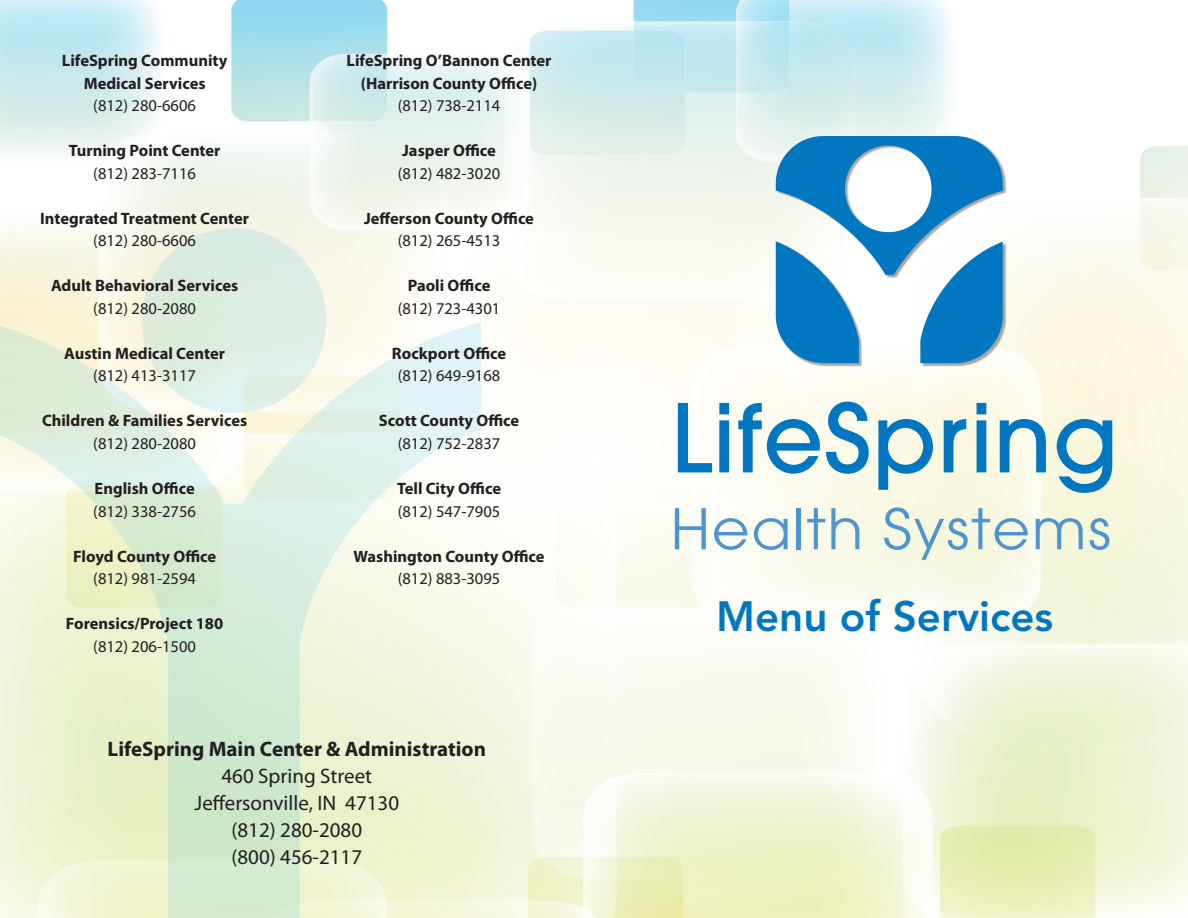
<style>
.page{position:relative;width:1188px;height:918px;background:#fff}
.page>*{position:absolute;margin:0;border:0;box-sizing:border-box;transform-origin:0 0}
.t1{font:800 42px "Avenir";color:#0077c0}
.t2{font:21px/27px "Myriad Pro";color:#231f20;text-align:center}
.t3{font:700 21px "Myriad Pro";color:#231f20}
.t4{font:700 16.5px/22.5px "Myriad Pro";color:#231f20;text-align:center}
.t5{font:16.5px "Myriad Pro";color:#231f20}
</style>
<div class="page">
<img style="left:939px;top:917px;width:157px;height:1px">
<img style="left:725px;top:367px;width:187px;height:243px">
<img style="left:736px;top:22px;width:118px;height:139px">
<img style="left:703px;top:599px;width:173px;height:25px">
<div style="left:692px;top:346px;width:115px;height:165px;background:#fefcf5"></div>
<div style="left:505px;top:233px;width:270px;height:67px;background:#fcfbf4"></div>
<img style="left:902px;top:777px;width:30px;height:139px">
<img style="left:583px;top:776px;width:33px;height:80px">
<img style="left:912px;top:236px;width:275px;height:407px">
<img style="left:481px;top:901px;width:102px;height:16px">
<div style="left:616px;top:511px;width:76px;height:88px;background:#fafbee"></div>
<img style="left:692px;top:511px;width:19px;height:88px">
<img style="left:561px;top:599px;width:142px;height:9px">
<svg style="left:697px;top:599px;width:13px;height:7px"></svg>
<img style="left:674px;top:483px;width:37px;height:28px">
<img style="left:555px;top:483px;width:61px;height:122px">
<img style="left:231px;top:0;width:156px;height:121px">
<img style="left:310px;top:54px;width:77px;height:67px">
<img style="left:633px;top:0;width:156px;height:93px">
<img style="left:736px;top:0;width:53px;height:22px">
<img style="left:529px;top:31px;width:156px;height:124px">
<img style="left:633px;top:31px;width:52px;height:62px">
<img style="left:939px;top:825px;width:156px;height:92px">
<img style="left:1139px;top:146px;width:48px;height:124px">
<img style="left:616px;top:877px;width:67px;height:40px">
<img style="left:542px;top:856px;width:141px;height:21px">
<img style="left:527px;top:857px;width:56px;height:51px">
<img style="left:583px;top:877px;width:33px;height:40px">
<img style="left:583px;top:908px;width:22px;height:9px">
<div style="left:142px;top:228px;width:184px;height:185px;background:#dbede1;border-radius:50%"></div>
<svg style="left:0;top:322px;width:481px;height:595px;background:#e6f1db"></svg>
<svg style="left:678px;top:403px;width:34px;height:69px"></svg>
<svg style="left:719px;top:403px;width:10px;height:69px"></svg>
<svg style="left:738px;top:403px;width:82px;height:70px"></svg>
<svg style="left:826px;top:401px;width:42px;height:72px;background:#82bad5"></svg>
<svg style="left:878px;top:419px;width:54px;height:70px;background:#8abed3"></svg>
<svg style="left:943px;top:419px;width:23px;height:53px"></svg>
<svg style="left:976px;top:403px;width:10px;height:69px"></svg>
<svg style="left:999px;top:419px;width:46px;height:53px;background:#81bad5"></svg>
<svg style="left:1056px;top:419px;width:56px;height:73px;background:#7cb7ce"></svg>
<svg style="left:675px;top:508px;width:30px;height:41px"></svg>
<svg style="left:714px;top:518px;width:33px;height:31px"></svg>
<svg style="left:754px;top:518px;width:33px;height:31px"></svg>
<hr style="left:796px;top:508px;width:4px;height:41px;background:#4e95d0">
<svg style="left:807px;top:508px;width:18px;height:41px"></svg>
<svg style="left:831px;top:508px;width:28px;height:41px"></svg>
<svg style="left:884px;top:507px;width:143px;height:52px;background:#d3e3dd"></svg>
<svg style="left:1035px;top:518px;width:47px;height:31px"></svg>
<svg style="left:1089px;top:518px;width:20px;height:31px"></svg>
<div style="left:777px;top:137px;width:229px;height:230px;background:#231f20;opacity:.4"></div>
<svg style="left:775px;top:136px;width:227px;height:227px"></svg>
<p class="t4" style="left:62px;top:49px;width:167px">LifeSpring Community<br>Medical Services</p>
<p class="t5" style="left:93px;top:95px;width:104px">(812) 280-6606</p>
<p class="t4" style="left:69px;top:139px;width:153px">Turning Point Center</p>
<p class="t5" style="left:93px;top:163px;width:104px">(812) 283-7116</p>
<p class="t4" style="left:40px;top:206px;width:210px">Integrated Treatment Center</p>
<p class="t5" style="left:93px;top:230px;width:104px">(812) 280-6606</p>
<p class="t4" style="left:51px;top:274px;width:189px">Adult Behavioral Services</p>
<p class="t5" style="left:93px;top:298px;width:104px">(812) 280-2080</p>
<p class="t4" style="left:64px;top:341px;width:162px">Austin Medical Center</p>
<p class="t5" style="left:93px;top:365px;width:104px">(812) 413-3117</p>
<p class="t4" style="left:42px;top:409px;width:207px">Children &amp; Families Services</p>
<p class="t5" style="left:93px;top:433px;width:104px">(812) 280-2080</p>
<p class="t4" style="left:94px;top:476px;width:102px">English Office</p>
<p class="t5" style="left:93px;top:500px;width:104px">(812) 338-2756</p>
<p class="t4" style="left:73px;top:544px;width:145px">Floyd County Office</p>
<p class="t5" style="left:93px;top:568px;width:104px">(812) 981-2594</p>
<p class="t4" style="left:66px;top:611px;width:159px">Forensics/Project 180</p>
<p class="t5" style="left:93px;top:635px;width:104px">(812) 206-1500</p>
<p class="t4" style="left:346px;top:49px;width:206px">LifeSpring O’Bannon Center (Harrison County Office)</p>
<p class="t5" style="left:398px;top:95px;width:104px">(812) 738-2114</p>
<p class="t4" style="left:402px;top:139px;width:95px">Jasper Office</p>
<p class="t5" style="left:398px;top:163px;width:104px">(812) 482-3020</p>
<p class="t4" style="left:364px;top:206px;width:171px">Jefferson County Office</p>
<p class="t5" style="left:398px;top:230px;width:104px">(812) 265-4513</p>
<p class="t4" style="left:408px;top:274px;width:84px">Paoli Office</p>
<p class="t5" style="left:398px;top:298px;width:104px">(812) 723-4301</p>
<p class="t4" style="left:392px;top:341px;width:116px">Rockport Office</p>
<p class="t5" style="left:398px;top:365px;width:104px">(812) 649-9168</p>
<p class="t4" style="left:379px;top:409px;width:142px">Scott County Office</p>
<p class="t5" style="left:398px;top:433px;width:104px">(812) 752-2837</p>
<p class="t4" style="left:397px;top:476px;width:105px">Tell City Office</p>
<p class="t5" style="left:398px;top:500px;width:104px">(812) 547-7905</p>
<p class="t4" style="left:353px;top:544px;width:192px">Washington County Office</p>
<p class="t5" style="left:398px;top:568px;width:104px">(812) 883-3095</p>
<p class="t3" style="left:108px;top:735px;width:380px">LifeSpring Main Center &amp; Administration</p>
<p class="t2" style="left:194px;top:762px;width:206px">460 Spring Street<br>Jeffersonville, IN 47130 (812) 280-2080<br>(800) 456-2117</p>
<h1 class="t1" style="left:716px;top:591px;width:338px">Menu of Services</h1>
</div>
